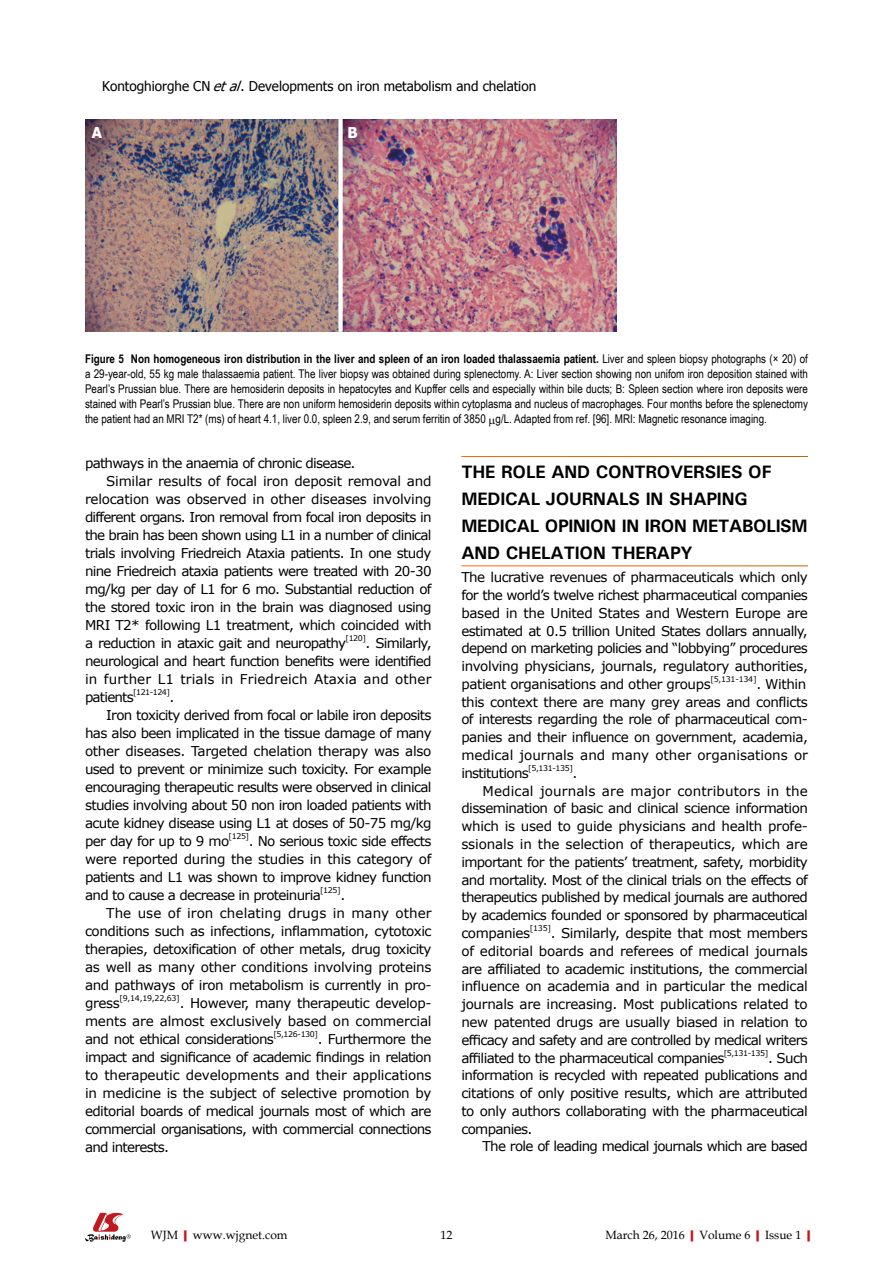
<style>
.page{position:relative;width:893px;height:1263px;background:#fff}
.page>*{position:absolute;margin:0;border:0;box-sizing:border-box;transform-origin:0 0}
.t1{font:700 18px/27px "Univers";letter-spacing:-.01em;color:#000}
.t2{font:700 15px "Tahoma";color:#fff}
.t3{font:13.5px/17.9px "Verdana";letter-spacing:-.045em;color:#000;text-align:justify}
.t4{font:13.5px "Verdana";letter-spacing:-.02em;color:#000}
.t5{font:13.5px "Tahoma";color:#000}
.t6{font:13.5px "Verdana";letter-spacing:-.01em;color:#000}
.t7{font:13.5px "Verdana";letter-spacing:.01em;color:#000}
.t8{font:13.5px "Verdana";letter-spacing:.005em;color:#000}
.t9{font:12px/15px "Arial Narrow";color:#000;text-align:justify}
.t10{font:12px "Book Antiqua";color:#000}
.t11{font:7.8px "Verdana";letter-spacing:-.05em;color:#000}
.s1{font-style:italic}
.s2{font-weight:700}
.s3{font-weight:700;color:#c01920}
</style>
<div class="page">
<svg style="left:85px;top:1213px;width:46px;height:29px"></svg>
<img style="left:85px;top:119px;width:532px;height:213px">
<div style="left:338px;top:119px;width:5px;height:213px;background:#fff"></div>
<p class="t5" style="left:102px;top:77px;width:436px">Kontoghiorghe CN <span class="s1">etal</span>. Developments on iron metabolism and chelation</p>
<p class="t2" style="left:92px;top:122px;width:12px">A</p>
<p class="t2" style="left:348px;top:122px;width:12px">B</p>
<p class="t9" style="left:85px;top:351px;width:724px"><span class="s2">Figure 5 Non homogeneous iron distribution in the liver and spleen of an iron loaded thalassaemia patient.</span> Liver and spleen biopsy photographs (× 20) of a 29-year-old, 55 kg male thalassaemia patient. The liver biopsy was obtained during splenectomy. A: Liver section showing non unifom iron deposition stained with Pearl’s Prussian blue. There are hemosiderin deposits in hepatocytes and Kupffer cells and especially within bile ducts; B: Spleen section where iron deposits were stained with Pearl’s Prussian blue. There are non uniform hemosiderin deposits within cytoplasma and nucleus of macrophages. Four months before the splenectomy the patient had an MRI T2* (ms) of heart 4.1, liver 0.0, spleen 2.9, and serum ferritin of 3850 g/L. Adapted from ref. [96]. MRI: Magnetic resonance imaging.</p>
<p class="t3" style="left:85px;top:454px;width:272px">pathways in the anaemia of chronic disease.</p>
<p class="t4" style="left:106px;top:471px;width:327px">Similar results of focal iron deposit removal and</p>
<p class="t4" style="left:85px;top:489px;width:348px">relocation was observed in other diseases involving</p>
<p class="t3" style="left:85px;top:508px;width:348px">different organs. Iron removal from focal iron deposits in</p>
<p class="t3" style="left:85px;top:526px;width:348px">the brain has been shown using L1 in a number of clinical</p>
<p class="t3" style="left:85px;top:544px;width:348px">trials involving Friedreich Ataxia patients. In one study</p>
<p class="t3" style="left:85px;top:562px;width:348px">nine Friedreich ataxia patients were treated with 20-30</p>
<p class="t3" style="left:85px;top:580px;width:348px">mg/kg per day of L1 for 6 mo. Substantial reduction of</p>
<p class="t3" style="left:85px;top:598px;width:348px">the stored toxic iron in the brain was diagnosed using</p>
<p class="t3" style="left:85px;top:616px;width:348px">MRI T2* following L1 treatment, which coincided with</p>
<p class="t3" style="left:85px;top:634px;width:263px">a reduction in ataxic gait and neuropathy</p>
<p class="t11" style="left:346px;top:633px;width:22px">[120]</p>
<p class="t3" style="left:85px;top:634px;width:348px;text-indent:281px">. Similarly, neurological and heart function benefits were identified in further L1 trials in Friedreich Ataxia and other patients</p>
<p class="t11" style="left:133px;top:687px;width:38px">[121-124]</p>
<p class="t3" style="left:170px;top:688px;width:6px">.</p>
<p class="t3" style="left:106px;top:706px;width:327px">Iron toxicity derived from focal or labile iron deposits</p>
<p class="t3" style="left:85px;top:724px;width:348px">has also been implicated in the tissue damage of many</p>
<p class="t4" style="left:85px;top:741px;width:348px">other diseases. Targeted chelation therapy was also</p>
<p class="t3" style="left:85px;top:760px;width:348px">used to prevent or minimize such toxicity. For example</p>
<p class="t3" style="left:85px;top:778px;width:348px">encouraging therapeutic results were observed in clinical</p>
<p class="t3" style="left:85px;top:796px;width:348px">studies involving about 50 non iron loaded patients with</p>
<p class="t3" style="left:85px;top:814px;width:348px">acute kidney disease using L1 at doses of 50-75 mg/kg</p>
<p class="t3" style="left:85px;top:832px;width:146px">per day for up to 9 mo</p>
<p class="t11" style="left:229px;top:831px;width:22px">[125]</p>
<p class="t3" style="left:85px;top:832px;width:348px;text-indent:164px">. No serious toxic side effects were reported during the studies in this category of patients and L1 was shown to improve kidney function and to cause a decrease in proteinuria</p>
<p class="t11" style="left:320px;top:885px;width:22px">[125]</p>
<p class="t3" style="left:340px;top:886px;width:6px">.</p>
<p class="t8" style="left:106px;top:903px;width:327px">The use of iron chelating drugs in many other</p>
<p class="t3" style="left:85px;top:922px;width:348px">conditions such as infections, inflammation, cytotoxic</p>
<p class="t3" style="left:85px;top:940px;width:348px">therapies, detoxification of other metals, drug toxicity</p>
<p class="t4" style="left:85px;top:957px;width:348px">as well as many other conditions involving proteins</p>
<p class="t3" style="left:85px;top:976px;width:348px">and pathways of iron metabolism is currently in pro-</p>
<p class="t3" style="left:85px;top:994px;width:36px">gress</p>
<p class="t11" style="left:119px;top:993px;width:62px">[9,14,19,22,63]</p>
<p class="t3" style="left:85px;top:994px;width:348px;text-indent:95px">. However, many therapeutic develop&shy;ments are almost exclusively based on commercial and not ethical considerations</p>
<p class="t11" style="left:273px;top:1029px;width:46px">[5,126-130]</p>
<p class="t3" style="left:85px;top:1030px;width:348px;text-indent:233px">. Furthermore the impact and significance of academic findings in relation to therapeutic developments and their applications in medicine is the subject of selective promotion by editorial boards of medical journals most of which are commercial organisations, with commercial connections and interests.</p>
<p class="t1" style="left:461px;top:458px;width:348px">THE ROLE AND CONTROVERSIES OF<br>MEDICAL JOURNALS IN SHAPING<br>MEDICAL OPINION IN IRON METABOLISM<br>AND CHELATION THERAPY</p>
<p class="t3" style="left:461px;top:568px;width:348px">The lucrative revenues of pharmaceuticals which only for the world’s twelve richest pharmaceutical companies based in the United States and Western Europe are estimated at 0.5 trillion United States dollars annually, depend on marketing policies and “lobbying” procedures involving physicians, journals, regulatory authorities, patient organisations and other groups</p>
<p class="t11" style="left:710px;top:674px;width:48px">[5,131-134]</p>
<p class="t3" style="left:461px;top:675px;width:348px;text-align:left;text-indent:295px">. Within this context there are many grey areas and conflicts of interests regarding the role of pharmaceutical com&shy;panies and their influence on government, academia, medical journals and many other organisations or institutions</p>
<p class="t11" style="left:528px;top:763px;width:46px">[5,131-135]</p>
<p class="t3" style="left:572px;top:764px;width:6px">.</p>
<p class="t7" style="left:483px;top:781px;width:327px">Medical journals are major contributors in the</p>
<p class="t3" style="left:461px;top:799px;width:348px">dissemination of basic and clinical science information</p>
<p class="t4" style="left:461px;top:817px;width:348px">which is used to guide physicians and health profe-</p>
<p class="t6" style="left:461px;top:835px;width:348px">ssionals in the selection of therapeutics, which are</p>
<p class="t3" style="left:461px;top:853px;width:348px">important for the patients’ treatment, safety, morbidity</p>
<p class="t3" style="left:461px;top:871px;width:348px">and mortality. Most of the clinical trials on the effects of</p>
<p class="t3" style="left:461px;top:888px;width:348px">therapeutics published by medical journals are authored</p>
<p class="t3" style="left:461px;top:906px;width:348px">by academics founded or sponsored by pharmaceutical</p>
<p class="t3" style="left:461px;top:924px;width:70px">companies</p>
<p class="t11" style="left:530px;top:923px;width:23px">[135]</p>
<p class="t3" style="left:461px;top:924px;width:348px;text-indent:89px">. Similarly, despite that most members of editorial boards and referees of medical journals are affiliated to academic institutions, the commercial influence on academia and in particular the medical journals are increasing. Most publications related to new patented drugs are usually biased in relation to efficacy and safety and are controlled by medical writers affiliated to the pharmaceutical companies</p>
<p class="t11" style="left:724px;top:1047px;width:46px">[5,131-135]</p>
<p class="t3" style="left:768px;top:1048px;width:41px">. Such</p>
<p class="t3" style="left:461px;top:1066px;width:348px">information is recycled with repeated publications and</p>
<p class="t3" style="left:461px;top:1084px;width:348px">citations of only positive results, which are attributed</p>
<p class="t3" style="left:461px;top:1102px;width:348px">to only authors collaborating with the pharmaceutical</p>
<p class="t3" style="left:461px;top:1120px;width:73px">companies.</p>
<p class="t3" style="left:483px;top:1137px;width:327px">The role of leading medical journals which are based</p>
<p class="t10" style="left:151px;top:1226px;width:138px">WJM<span class="s3">|</span>www.wjgnet.com</p>
<p class="t10" style="left:440px;top:1226px;width:13px">12</p>
<p class="t10" style="left:605px;top:1226px;width:212px">March 26, 2016<span class="s3">|</span>Volume 6<span class="s3">|</span>Issue 1<span class="s3">|</span></p>
</div>
